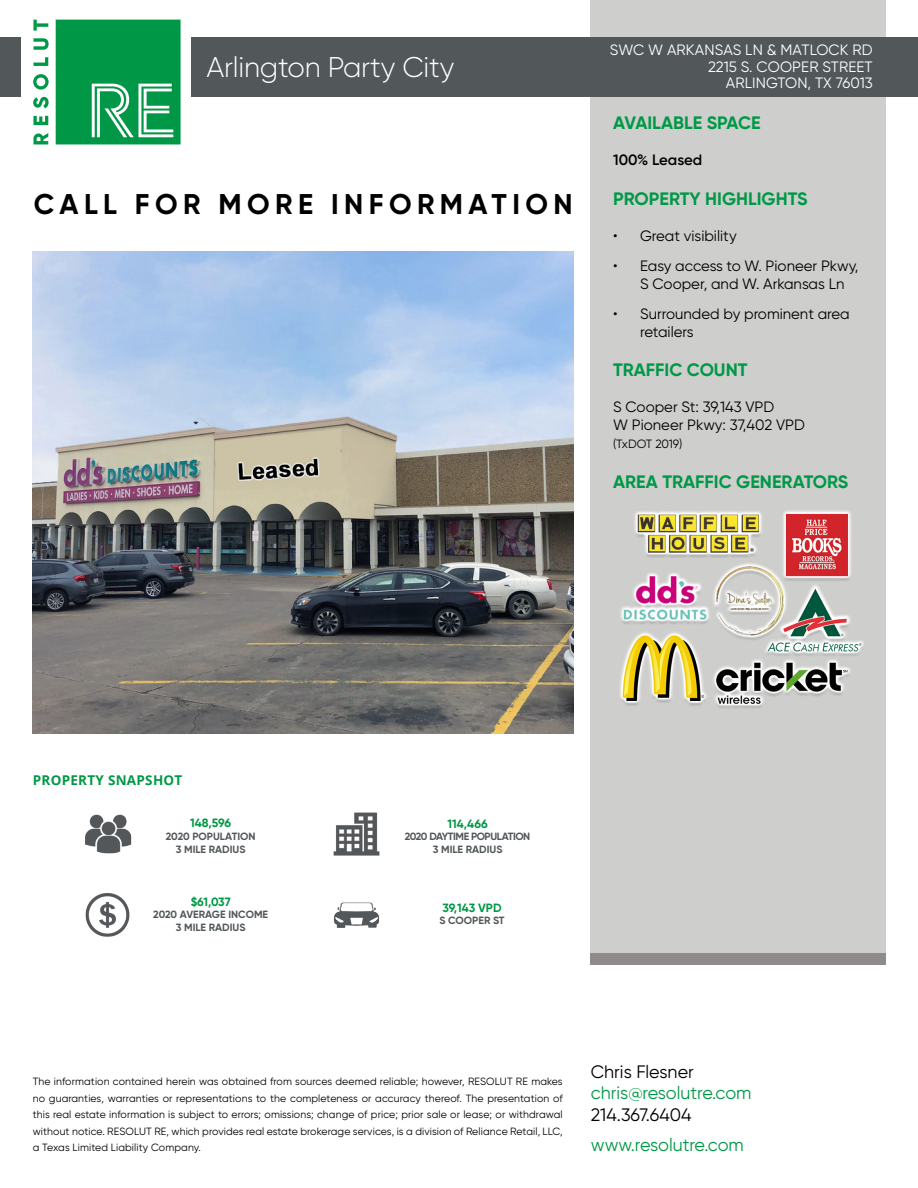
<style>
.page{position:relative;width:918px;height:1188px;background:#fff}
.page>*{position:absolute;margin:0;border:0;box-sizing:border-box;transform-origin:0 0}
.t1{font:700 28.5px "Gilroy";letter-spacing:.19em;color:#000}
.t2{font:300 28.5px "Gilroy";letter-spacing:-.01em;color:#fff}
.t3{font:700 18px "Gilroy";color:#009846}
.t4{font:18px "Gilroy";color:#009846}
.t5{font:18px "Gilroy";color:#000}
.t6{font:15px/18px "Gilroy";color:#000}
.t7{font:15px/16.5px "Gilroy";letter-spacing:.01em;color:#fff;text-align:right}
.t8{font:600 15px "Gilroy";letter-spacing:-.005em;color:#000}
.t9{font:700 13.5px "Open Sans";letter-spacing:.02em;color:#009846}
.t10{font:700 12px "Gilroy";color:#009846}
.t11{font:12px "Gilroy";letter-spacing:-.01em;color:#000}
.t12{font:10.5px/16.5px "Gilroy";letter-spacing:.01em;color:#000;text-align:justify}
.t13{font:700 10.5px/12.6px "Gilroy";color:#52575a;text-align:center}
.t14{font:700 10.5px/12.6px "Gilroy";letter-spacing:-.04em;color:#52575a;text-align:center}
</style>
<div class="page">
<div style="left:591px;top:0;width:295px;height:954px;background:#cecfcd"></div>
<div style="left:590px;top:953px;width:296px;height:12px;background:#8f8b8c"></div>
<div style="left:0;top:37px;width:918px;height:60px;background:#52575a"></div>
<div style="left:22px;top:14px;width:169px;height:134px;background:#fff"></div>
<svg style="left:33px;top:20px;width:148px;height:124px"></svg>
<img style="left:85px;top:814px;width:47px;height:40px">
<img style="left:85px;top:893px;width:45px;height:44px">
<img style="left:333px;top:812px;width:47px;height:44px">
<img style="left:333px;top:902px;width:47px;height:26px">
<img style="left:620px;top:511px;width:244px;height:197px">
<img style="left:33px;top:252px;width:541px;height:481px">
<h1 class="t2" style="left:207px;top:49px;width:249px">Arlington Party City</h1>
<h1 class="t1" style="left:34px;top:186px;width:540px">CALL FOR MORE INFORMATION</h1>
<h3 class="t7" style="left:610px;top:42px;width:264px">SWC W ARKANSAS LN &amp; MATLOCK RD<br>2215 S. COOPER STREET<br>ARLINGTON, TX 76013</h3>
<h2 class="t3" style="left:613px;top:112px;width:149px">AVAILABLE SPACE</h2>
<h3 class="t8" style="left:613px;top:151px;width:91px">100% Leased</h3>
<h2 class="t3" style="left:613px;top:187px;width:196px">PROPERTY HIGHLIGHTS</h2>
<h3 class="t6" style="left:613px;top:226px;width:125px">• Great visibility</h3>
<h3 class="t6" style="left:640px;top:256px;width:220px;text-indent:-27px">• Easy access to W. Pioneer Pkwy,<br>S Cooper, and W. Arkansas Ln</h3>
<h3 class="t6" style="left:640px;top:304px;width:211px;text-indent:-27px">• Surrounded by prominent area retailers</h3>
<h2 class="t3" style="left:613px;top:359px;width:136px">TRAFFIC COUNT</h2>
<h3 class="t6" style="left:613px;top:398px;width:193px">S Cooper St: 39,143 VPD<br>W Pioneer Pkwy: 37,402 VPD</h3>
<p class="t11" style="left:613px;top:437px;width:71px">(TxDOT 2019)</p>
<h2 class="t3" style="left:613px;top:471px;width:237px">AREA TRAFFIC GENERATORS</h2>
<p class="t9" style="left:33px;top:771px;width:151px">PROPERTY SNAPSHOT</p>
<p class="t10" style="left:190px;top:816px;width:43px">148,596</p>
<p class="t13" style="left:166px;top:830px;width:91px">2020 POPULATION<br>3 MILE RADIUS</p>
<p class="t10" style="left:191px;top:894px;width:41px">$61,037</p>
<p class="t13" style="left:153px;top:908px;width:116px">2020 AVERAGE INCOME<br>3 MILE RADIUS</p>
<p class="t10" style="left:448px;top:816px;width:42px">114,466</p>
<p class="t14" style="left:405px;top:830px;width:127px">2020 DAYTIME POPULATION<br>3 MILE RADIUS</p>
<p class="t10" style="left:442px;top:900px;width:61px">39,143 VPD</p>
<p class="t13" style="left:439px;top:914px;width:67px">S COOPER ST</p>
<p class="t12" style="left:33px;top:1073px;width:532px">The information contained herein was obtained from sources deemed reliable; however, RESOLUT RE makes no guaranties, warranties or representations to the completeness or accuracy thereof. The presentation of this real estate information is subject to errors; omissions; change of price; prior sale or lease; or withdrawal without notice. RESOLUT RE, which provides real estate brokerage services, is a division of Reliance Retail, LLC, a Texas Limited Liability Company.</p>
<h2 class="t5" style="left:591px;top:1060px;width:104px">Chris Flesner</h2>
<h2 class="t4" style="left:591px;top:1082px;width:162px">chris@resolutre.com</h2>
<h2 class="t5" style="left:591px;top:1104px;width:102px">214.367.6404</h2>
<h2 class="t4" style="left:591px;top:1134px;width:155px">www.resolutre.com</h2>
</div>
